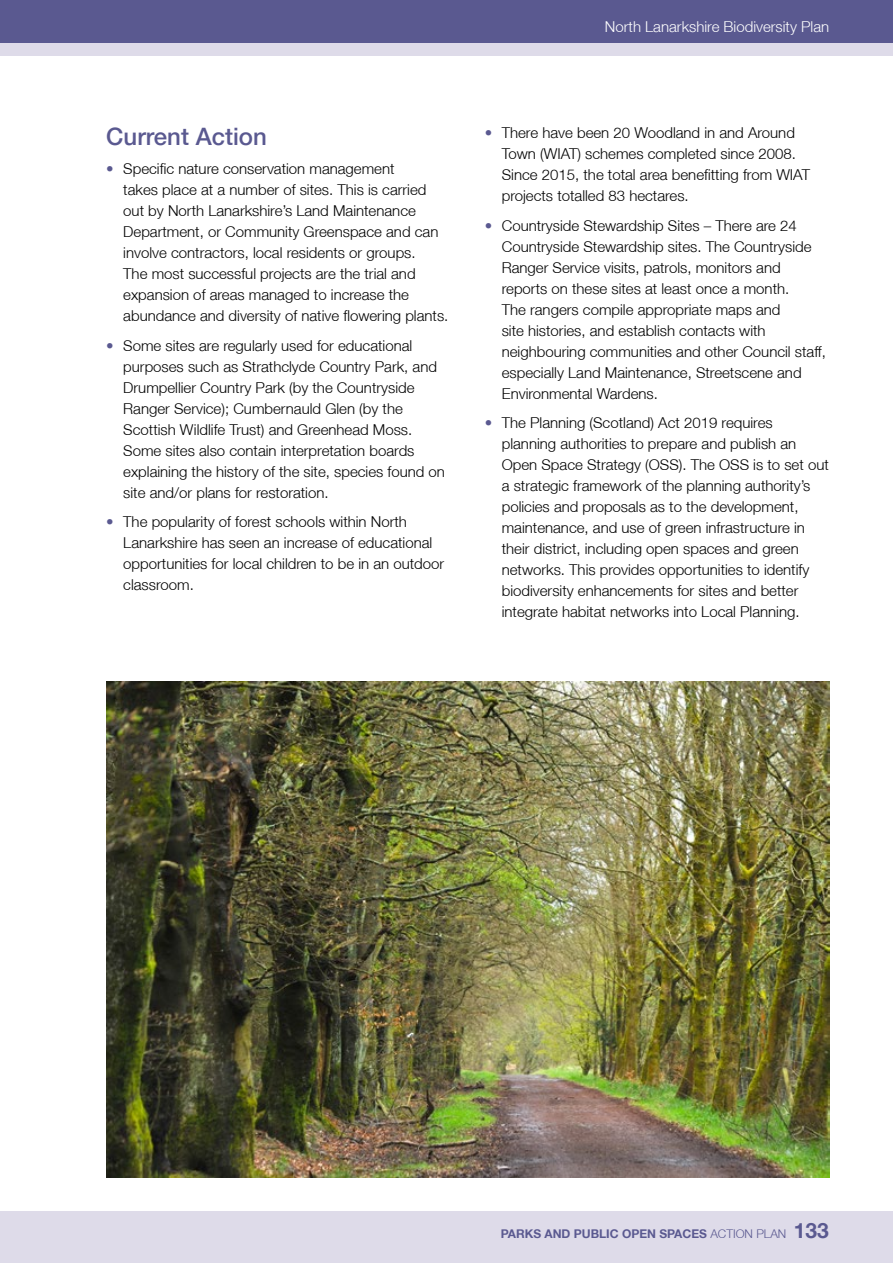
<style>
.page{position:relative;width:893px;height:1263px;background:#fff}
.page>*{position:absolute;margin:0;border:0;box-sizing:border-box;transform-origin:0 0}
.t1{font:500 24px "Helvetica Neue LT";color:#5a5990}
.t2{font:700 21px "Helvetica Neue LT";color:#5a5990}
.body_text{font:300 15px/21px "Helvetica Neue LT";color:#000}
.t3{font:300 15px "Helvetica Neue LT";color:#fff}
.t4{font:700 12px "Helvetica Neue LT";color:#5a5990}
.s1{color:#5a5990}
.s2{font-weight:300}
</style>
<div class="page">
<div style="left:0;top:0;width:893px;height:55px;background:#dedbe9"></div>
<div style="left:0;top:0;width:893px;height:43px;background:#5a5990"></div>
<div style="left:0;top:1212px;width:893px;height:51px;background:#dedbe9"></div>
<img style="left:106px;top:682px;width:723px;height:496px">
<h1 class="t1" style="left:106px;top:122px;width:162px">Current Action</h1>
<p class="body_text" style="left:123px;top:158px;width:327px;text-indent:-17px"><span class="s1">•</span> Specific nature conservation management<br>takes place at a number of sites. This is carried out by North Lanarkshire’s Land Maintenance Department, or Community Greenspace and can involve contractors, local residents or groups.<br>The most successful projects are the trial and expansion of areas managed to increase the abundance and diversity of native flowering plants.</p>
<p class="body_text" style="left:123px;top:335px;width:323px;text-indent:-17px"><span class="s1">•</span> Some sites are regularly used for educational purposes such as Strathclyde Country Park, and Drumpellier Country Park (by the Countryside Ranger Service); Cumbernauld Glen (by the Scottish Wildlife Trust) and Greenhead Moss.<br>Some sites also contain interpretation boards explaining the history of the site, species found on site and/or plans for restoration.</p>
<p class="body_text" style="left:123px;top:511px;width:322px;text-indent:-17px"><span class="s1">•</span> The popularity of forest schools within North Lanarkshire has seen an increase of educational opportunities for local children to be in an outdoor classroom.</p>
<p class="t3" style="left:605px;top:17px;width:226px">North Lanarkshire Biodiversity Plan</p>
<p class="body_text" style="left:502px;top:122px;width:310px;text-indent:-17px"><span class="s1">•</span> There have been 20 Woodland in and Around Town (WIAT) schemes completed since 2008.<br>Since 2015, the total area benefitting from WIAT projects totalled 83 hectares.</p>
<p class="body_text" style="left:502px;top:215px;width:326px;text-indent:-17px"><span class="s1">•</span> Countryside Stewardship Sites – There are 24<br>Countryside Stewardship sites. The Countryside Ranger Service visits, patrols, monitors and reports on these sites at least once a month.<br>The rangers compile appropriate maps and<br>site histories, and establish contacts with neighbouring communities and other Council staff, especially Land Maintenance, Streetscene and Environmental Wardens.</p>
<p class="body_text" style="left:502px;top:412px;width:329px;text-indent:-17px"><span class="s1">•</span> The Planning (Scotland) Act 2019 requires planning authorities to prepare and publish an Open Space Strategy (OSS). The OSS is to set out a strategic framework of the planning authority’s policies and proposals as to the development, maintenance, and use of green infrastructure in their district, including open spaces and green networks. This provides opportunities to identify biodiversity enhancements for sites and better integrate habitat networks into Local Planning.</p>
<p class="t4" style="left:501px;top:1226px;width:287px">PARKS AND PUBLIC OPEN SPACES <span class="s2">ACTION PLAN</span></p>
<h2 class="t2" style="left:794px;top:1217px;width:37px">133</h2>
</div>
